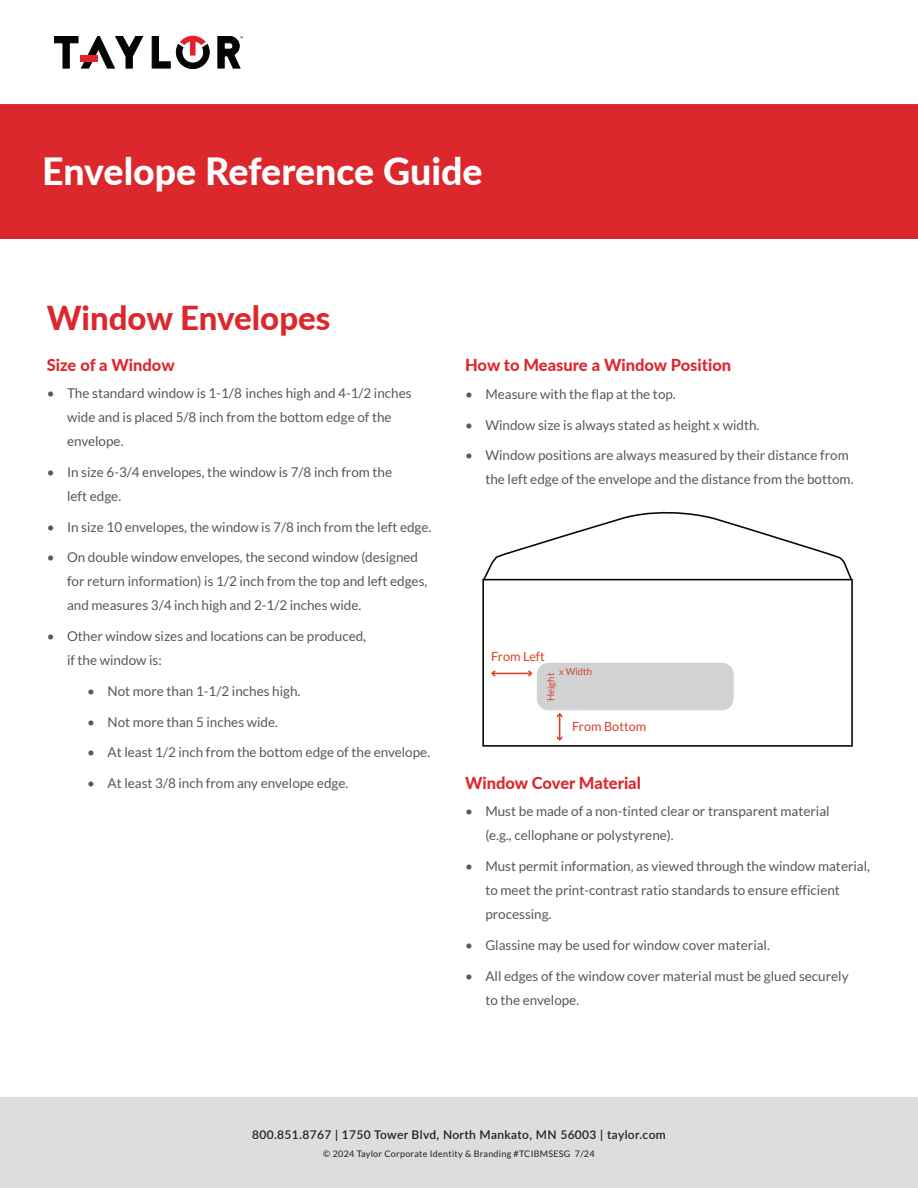
<style>
.page{position:relative;width:918px;height:1188px;background:#fff}
.page>*{position:absolute;margin:0;border:0;box-sizing:border-box;transform-origin:0 0}
.t1{font:800 37.5px "Lato";color:#fff}
.t2{font:800 33px "Lato";color:#dc272d}
.t3{font:800 16.5px "Lato";color:#dc272d}
.Bullets_1{font:13.5px/24px "Lato";color:#57585a}
.t4{font:12.75px "Lato";color:#d64427}
.t5{font:600 12px "Lato";letter-spacing:.03em;color:#231f20}
.t6{font:9.6px "Lato";color:#d64427}
.t7{font:9px "Lato";letter-spacing:.03em;color:#231f20}
</style>
<div class="page">
<svg style="left:482px;top:582px;width:371px;height:165px"></svg>
<svg style="left:482px;top:512px;width:371px;height:70px"></svg>
<div style="left:537px;top:663px;width:197px;height:47px;background:#d1d2d4;border-radius:12px"></div>
<hr style="left:493px;top:673px;width:38px;height:1px;background:#d64427">
<svg style="left:491px;top:671px;width:5px;height:5px"></svg>
<svg style="left:528px;top:671px;width:5px;height:5px"></svg>
<svg style="left:557px;top:713px;width:5px;height:28px"></svg>
<div style="left:0;top:1098px;width:918px;height:90px;background:#dcdddf"></div>
<svg style="left:218px;top:36px;width:25px;height:32px"></svg>
<svg style="left:54px;top:36px;width:89px;height:32px"></svg>
<div style="left:80px;top:56px;width:18px;height:6px;background:#e4202d"></div>
<svg style="left:152px;top:36px;width:58px;height:33px"></svg>
<div style="left:0;top:105px;width:918px;height:134px;background:#dc272d"></div>
<h1 class="t1" style="left:42px;top:144px;width:442px">Envelope Reference Guide</h1>
<p class="t2" style="left:47px;top:293px;width:285px">Window Envelopes</p>
<h3 class="t3" style="left:47px;top:352px;width:129px">Size of a Window</h3>
<p class="Bullets_1" style="left:67px;top:381px;width:346px;text-indent:-20px">• The standard window is 1-1/8 inches high and 4-1/2 inches wide and is placed 5/8 inch from the bottom edge of the envelope.</p>
<p class="Bullets_1" style="left:67px;top:460px;width:327px;text-indent:-20px">• In size 6-3/4 envelopes, the window is 7/8 inch from the left edge.</p>
<p class="Bullets_1" style="left:47px;top:515px;width:386px">• In size 10 envelopes, the window is 7/8 inch from the left edge.</p>
<p class="Bullets_1" style="left:67px;top:545px;width:362px;text-indent:-20px">• On double window envelopes, the second window (designed for return information) is 1/2 inch from the top and left edges, and measures 3/4 inch high and 2-1/2 inches wide.</p>
<p class="Bullets_1" style="left:67px;top:624px;width:301px;text-indent:-20px">• Other window sizes and locations can be produced, if the window is:</p>
<p class="Bullets_1" style="left:87px;top:679px;width:215px">• Not more than 1-1/2 inches high.</p>
<p class="Bullets_1" style="left:87px;top:710px;width:192px">• Not more than 5 inches wide.</p>
<p class="Bullets_1" style="left:87px;top:740px;width:344px">• At least 1/2 inch from the bottom edge of the envelope.</p>
<p class="Bullets_1" style="left:87px;top:771px;width:263px">• At least 3/8 inch from any envelope edge.</p>
<h3 class="t3" style="left:465px;top:353px;width:268px">How to Measure a Window Position</h3>
<p class="Bullets_1" style="left:465px;top:382px;width:212px">• Measure with the flap at the top.</p>
<p class="Bullets_1" style="left:465px;top:413px;width:296px">• Window size is always stated as height x width.</p>
<p class="Bullets_1" style="left:485px;top:443px;width:370px;text-indent:-20px">• Window positions are always measured by their distance from the left edge of the envelope and the distance from the bottom.</p>
<p class="t4" style="left:491px;top:649px;width:55px">From Left</p>
<p class="t6" style="left:559px;top:666px;width:34px">x Width</p>
<p class="t6" style="left:545px;top:701px;width:30px;rotate:-90deg">Height</p>
<p class="t4" style="left:572px;top:720px;width:76px">From Bottom</p>
<h3 class="t3" style="left:465px;top:771px;width:177px">Window Cover Material</h3>
<p class="Bullets_1" style="left:485px;top:799px;width:346px;text-indent:-20px">• Must be made of a non-tinted clear or transparent material (e.g., cellophane or polystyrene).</p>
<p class="Bullets_1" style="left:485px;top:854px;width:386px;text-indent:-20px">• Must permit information, as viewed through the window material, to meet the print-contrast ratio standards to ensure efficient processing.</p>
<p class="Bullets_1" style="left:465px;top:933px;width:306px">• Glassine may be used for window cover material.</p>
<p class="Bullets_1" style="left:485px;top:964px;width:365px;text-indent:-20px">• All edges of the window cover material must be glued securely to the envelope.</p>
<p class="t5" style="left:252px;top:1126px;width:415px">800.851.8767 | 1750 Tower Blvd, North Mankato, MN 56003 | taylor.com</p>
<p class="t7" style="left:323px;top:1149px;width:273px">© 2024 Taylor Corporate Identity &amp; Branding #TCIBMSESG 7/24</p>
</div>
